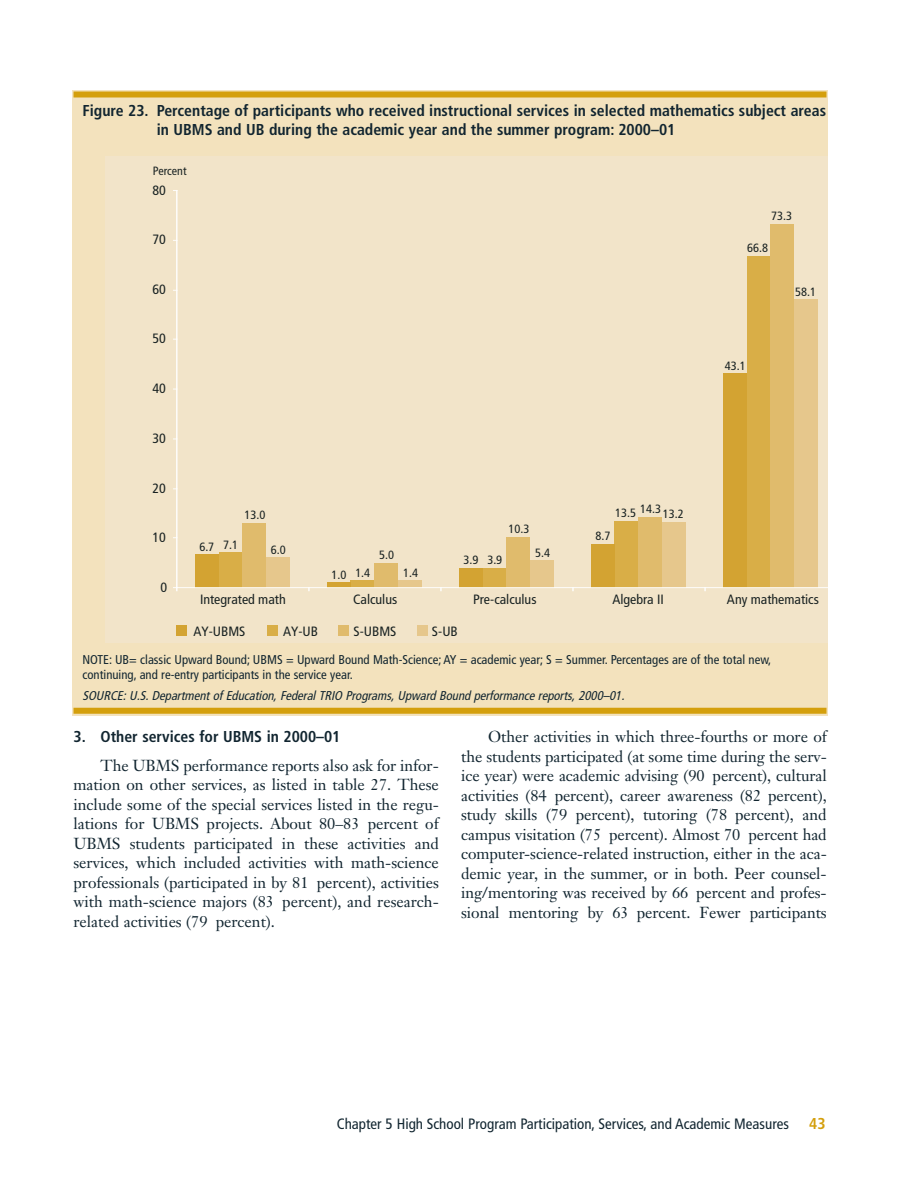
<style>
.page{position:relative;width:918px;height:1188px;background:#fff}
.page>*{position:absolute;margin:0;border:0;box-sizing:border-box;transform-origin:0 0}
.t1{font:15.75px/19.5px "Janson Text";color:#112530;text-align:justify}
.t2{font:700 condensed 15.75px/19.5px "Frutiger";color:#112530}
.t3{font:700 condensed 15.75px "Frutiger";color:#d49f0c}
.t4{font:condensed 15px "Frutiger";color:#112530}
.t5{font:condensed 13.5px "Frutiger";color:#192222;scale:1.04 1}
.t6{font:condensed 12.75px/15px "Frutiger";color:#112530}
.t7{font:italic condensed 12.75px "Frutiger";color:#112530}
.t8{font:condensed 12px "Frutiger";color:#192222;scale:1.04 1}
.t9{font:condensed 12px "Frutiger";color:#192222}
</style>
<div class="page">
<div style="left:72px;top:90px;width:756px;height:625px;background:#f3e2bd"></div>
<div style="left:74px;top:92px;width:752px;height:6px;background:#d49f0c"></div>
<div style="left:74px;top:708px;width:752px;height:6px;background:#d49f0c"></div>
<div style="left:105px;top:156px;width:723px;height:487px;background:#f2e4c9"></div>
<hr style="left:176px;top:190px;width:1px;height:398px;background:#fff">
<div style="left:219px;top:552px;width:23px;height:36px;background:#d9ae47"></div>
<div style="left:350px;top:580px;width:24px;height:8px;background:#d9ae47"></div>
<div style="left:483px;top:568px;width:23px;height:20px;background:#d9ae47"></div>
<div style="left:614px;top:521px;width:24px;height:67px;background:#d9ae47"></div>
<div style="left:747px;top:256px;width:24px;height:332px;background:#d9ae47"></div>
<div style="left:195px;top:554px;width:23px;height:34px;background:#d3a332"></div>
<div style="left:327px;top:582px;width:23px;height:6px;background:#d3a332"></div>
<div style="left:459px;top:568px;width:24px;height:20px;background:#d3a332"></div>
<div style="left:591px;top:544px;width:24px;height:44px;background:#d3a332"></div>
<div style="left:723px;top:373px;width:24px;height:215px;background:#d3a332"></div>
<div style="left:266px;top:557px;width:24px;height:31px;background:#e6c78c"></div>
<div style="left:398px;top:580px;width:24px;height:8px;background:#e6c78c"></div>
<div style="left:530px;top:561px;width:24px;height:27px;background:#e6c78c"></div>
<div style="left:662px;top:522px;width:24px;height:66px;background:#e6c78c"></div>
<div style="left:794px;top:300px;width:24px;height:288px;background:#e6c78c"></div>
<div style="left:242px;top:523px;width:24px;height:65px;background:#e0bb6c"></div>
<div style="left:374px;top:563px;width:24px;height:25px;background:#e0bb6c"></div>
<div style="left:506px;top:537px;width:24px;height:51px;background:#e0bb6c"></div>
<div style="left:770px;top:224px;width:24px;height:364px;background:#e0bb6c"></div>
<div style="left:638px;top:517px;width:24px;height:71px;background:#e0bb6c"></div>
<div style="left:267px;top:625px;width:11px;height:11px;background:#d9ae47"></div>
<div style="left:177px;top:625px;width:10px;height:11px;background:#d3a332"></div>
<div style="left:417px;top:625px;width:11px;height:11px;background:#e6c78c"></div>
<div style="left:338px;top:625px;width:11px;height:11px;background:#e0bb6c"></div>
<hr style="left:177px;top:587px;width:651px;height:1px;background:#fff">
<p class="t2" style="left:157px;top:102px;width:671px;text-indent:-74px">Figure 23. Percentage of participants who received instructional services in selected mathematics subject areas in UBMS and UB during the academic year and the summer program: 2000–01</p>
<p class="t9" style="left:153px;top:166px;width:35px">Percent</p>
<p class="t5" style="left:153px;top:184px;width:14px">80</p>
<p class="t5" style="left:153px;top:234px;width:14px">70</p>
<p class="t5" style="left:153px;top:284px;width:14px">60</p>
<p class="t5" style="left:153px;top:333px;width:14px">50</p>
<p class="t5" style="left:153px;top:383px;width:14px">40</p>
<p class="t5" style="left:153px;top:433px;width:14px">30</p>
<p class="t5" style="left:153px;top:483px;width:14px">20</p>
<p class="t5" style="left:153px;top:532px;width:14px">10</p>
<p class="t8" style="left:771px;top:211px;width:22px">73.3</p>
<p class="t8" style="left:747px;top:243px;width:22px">66.8</p>
<p class="t8" style="left:725px;top:361px;width:22px">43.1</p>
<p class="t8" style="left:795px;top:287px;width:22px">58.1</p>
<p class="t8" style="left:199px;top:542px;width:16px">6.7</p>
<p class="t8" style="left:223px;top:540px;width:16px">7.1</p>
<p class="t8" style="left:245px;top:510px;width:22px">13.0</p>
<p class="t8" style="left:271px;top:545px;width:16px">6.0</p>
<p class="t8" style="left:331px;top:570px;width:16px">1.0</p>
<p class="t8" style="left:355px;top:568px;width:16px">1.4</p>
<p class="t8" style="left:379px;top:550px;width:16px">5.0</p>
<p class="t8" style="left:403px;top:568px;width:16px">1.4</p>
<p class="t8" style="left:463px;top:555px;width:16px">3.9</p>
<p class="t8" style="left:509px;top:524px;width:22px">10.3</p>
<p class="t8" style="left:487px;top:555px;width:16px">3.9</p>
<p class="t8" style="left:535px;top:548px;width:16px">5.4</p>
<p class="t8" style="left:640px;top:504px;width:22px">14.3</p>
<p class="t8" style="left:615px;top:508px;width:22px">13.5</p>
<p class="t8" style="left:663px;top:509px;width:22px">13.2</p>
<p class="t8" style="left:596px;top:531px;width:16px">8.7</p>
<p class="t5" style="left:200px;top:594px;width:84px">Integrated math</p>
<p class="t5" style="left:353px;top:594px;width:44px">Calculus</p>
<p class="t5" style="left:473px;top:594px;width:63px">Pre-calculus</p>
<p class="t5" style="left:612px;top:594px;width:51px">Algebra II</p>
<p class="t5" style="left:727px;top:594px;width:90px">Any mathematics</p>
<p class="t5" style="left:193px;top:626px;width:52px">AY-UBMS</p>
<p class="t5" style="left:283px;top:626px;width:35px">AY-UB</p>
<p class="t5" style="left:354px;top:625px;width:43px">S-UBMS</p>
<p class="t5" style="left:432px;top:626px;width:26px">S-UB</p>
<p class="t6" style="left:82px;top:653px;width:690px">NOTE: UB= classic Upward Bound; UBMS = Upward Bound Math-Science; AY = academic year; S = Summer. Percentages are of the total new, continuing, and re-entry participants in the service year.</p>
<p class="t7" style="left:82px;top:691px;width:546px">SOURCE:U.S.Departmentof Education,FederalTRIO Programs,Upward Bound performance reports,2000–01.</p>
<p class="t2" style="left:74px;top:728px;width:268px">3. Other services for UBMS in 2000–01</p>
<p class="t1" style="left:73px;top:757px;width:367px;text-indent:27px">The UBMS performance reports also ask for infor&shy;mation on other services, as listed in table 27. These include some of the special services listed in the regu&shy;lations for UBMS projects. About 80–83 percent of UBMS students participated in these activities and services, which included activities with math-science professionals (participated in by 81 percent), activities with math-science majors (83 percent), and research&shy;related activities (79 percent).</p>
<p class="t1" style="left:461px;top:729px;width:367px;text-indent:27px">Other activities in which three-fourths or more of the students participated (at some time during the serv&shy;ice year) were academic advising (90 percent), cultural activities (84 percent), career awareness (82 percent), study skills (79 percent), tutoring (78 percent), and campus visitation (75 percent). Almost 70 percent had computer-science-related instruction, either in the aca&shy;demic year, in the summer, or in both. Peer counsel&shy;ing/mentoring was received by 66 percent and profes&shy;sional mentoring by 63 percent. Fewer participants</p>
<p class="t4" style="left:337px;top:1118px;width:454px">Chapter 5 High School Program Participation, Services, and Academic Measures</p>
<p class="t3" style="left:809px;top:1118px;width:18px">43</p>
</div>
